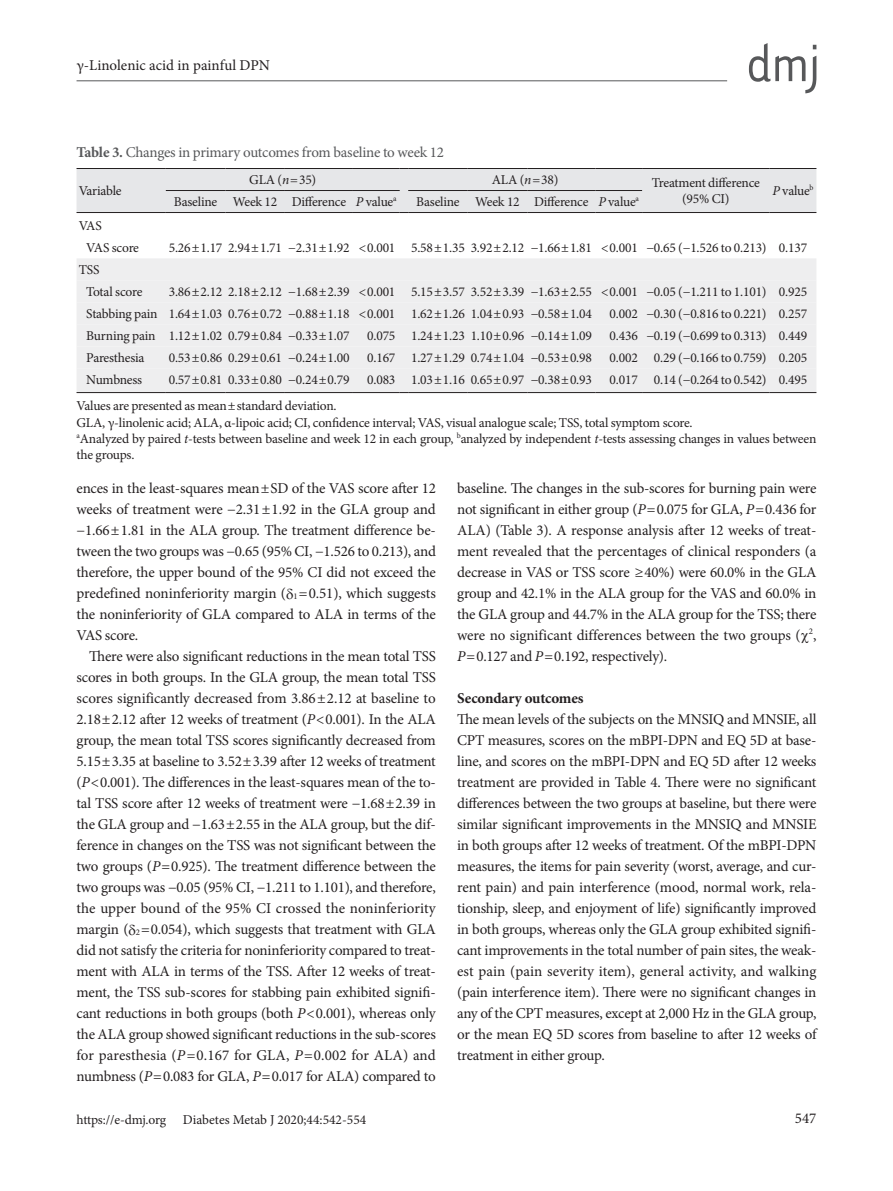
<style>
.page{position:relative;width:893px;height:1191px;background:#fff}
.page>*{position:absolute;margin:0;border:0;box-sizing:border-box;transform-origin:0 0}
.본문{font:15px/21px "Minion Pro";letter-spacing:-.01em;color:#231f20;text-align:justify}
.본문_0{font:15px/21px "Minion Pro";letter-spacing:-.02em;color:#231f20;text-align:justify}
.표제목그림{font:15px "Minion Pro";letter-spacing:-.02em;color:#57585a}
.소제목2{font:700 15px "Minion Pro";letter-spacing:-.01em;color:#231f20}
.표본문{font:13.5px/16.2px "Minion Pro";letter-spacing:-.015em;color:#231f20;text-align:center}
.s1{font-weight:700}
.s2{font-style:italic}
.s3{font-size:8.7px}
</style>
<div class="page">
<hr style="left:77px;top:80px;width:650px;height:1px;background:#57585a">
<svg style="left:749px;top:43px;width:67px;height:50px"></svg>
<div style="left:77px;top:258px;width:739px;height:22px;background:#eeeeef"></div>
<div style="left:77px;top:280px;width:739px;height:112px;background:#eeeeef"></div>
<hr style="left:77px;top:392px;width:89px;height:1px;background:#231f20">
<hr style="left:166px;top:392px;width:59px;height:1px;background:#231f20">
<hr style="left:225px;top:392px;width:60px;height:1px;background:#231f20">
<hr style="left:285px;top:392px;width:68px;height:1px;background:#231f20">
<hr style="left:353px;top:392px;width:47px;height:1px;background:#231f20">
<hr style="left:408px;top:392px;width:60px;height:1px;background:#231f20">
<hr style="left:468px;top:392px;width:59px;height:1px;background:#231f20">
<hr style="left:527px;top:392px;width:68px;height:1px;background:#231f20">
<hr style="left:595px;top:392px;width:47px;height:1px;background:#231f20">
<hr style="left:642px;top:392px;width:128px;height:1px;background:#231f20">
<hr style="left:770px;top:392px;width:46px;height:1px;background:#231f20">
<div style="left:77px;top:168px;width:739px;height:45px;background:#e6e7e9"></div>
<p class="본문" style="left:77px;top:55px;width:195px">γ-Linolenic acid in painful DPN</p>
<p class="표제목그림" style="left:77px;top:142px;width:369px"><span class="s1">Table 3.</span> Changes in primary outcomes from baseline to week 12</p>
<p class="표본문" style="left:79px;top:182px;width:45px">Variable</p>
<p class="표본문" style="left:249px;top:171px;width:69px">GLA (<span class="s2">n</span>=35)</p>
<p class="표본문" style="left:492px;top:171px;width:68px">ALA (<span class="s2">n</span>=38)</p>
<p class="표본문" style="left:652px;top:174px;width:110px">Treatment difference (95% CI)</p>
<p class="표본문" style="left:772px;top:182px;width:43px"><span class="s2">P</span> value<sup>b</sup></p>
<p class="표본문" style="left:174px;top:193px;width:45px">Baseline</p>
<p class="표본문" style="left:233px;top:193px;width:46px">Week 12</p>
<p class="표본문" style="left:292px;top:193px;width:56px">Difference</p>
<p class="표본문" style="left:356px;top:193px;width:42px"><span class="s2">P</span> value<sup>a</sup></p>
<p class="표본문" style="left:416px;top:193px;width:45px">Baseline</p>
<p class="표본문" style="left:475px;top:193px;width:46px">Week 12</p>
<p class="표본문" style="left:534px;top:193px;width:56px">Difference</p>
<p class="표본문" style="left:598px;top:193px;width:42px"><span class="s2">P</span> value<sup>a</sup></p>
<p class="표본문" style="left:79px;top:217px;width:25px">VAS</p>
<p class="표본문" style="left:86px;top:239px;width:54px">VAS score</p>
<p class="표본문" style="left:169px;top:239px;width:115px">5.26±1.17 2.94±1.71</p>
<p class="표본문" style="left:288px;top:239px;width:63px">−2.31±1.92</p>
<p class="표본문" style="left:359px;top:239px;width:38px">&lt;0.001</p>
<p class="표본문" style="left:411px;top:239px;width:115px">5.58±1.35 3.92±2.12</p>
<p class="표본문" style="left:531px;top:239px;width:63px">−1.66±1.81</p>
<p class="표본문" style="left:601px;top:239px;width:38px">&lt;0.001</p>
<p class="표본문" style="left:646px;top:239px;width:122px">−0.65 (−1.526 to 0.213)</p>
<p class="표본문" style="left:779px;top:239px;width:30px">0.137</p>
<p class="표본문" style="left:79px;top:261px;width:22px">TSS</p>
<p class="표본문" style="left:86px;top:283px;width:58px">Total score</p>
<p class="표본문" style="left:169px;top:283px;width:115px">3.86±2.12 2.18±2.12</p>
<p class="표본문" style="left:288px;top:283px;width:63px">−1.68±2.39</p>
<p class="표본문" style="left:359px;top:283px;width:38px">&lt;0.001</p>
<p class="표본문" style="left:411px;top:283px;width:115px">5.15±3.57 3.52±3.39</p>
<p class="표본문" style="left:531px;top:283px;width:63px">−1.63±2.55</p>
<p class="표본문" style="left:601px;top:283px;width:38px">&lt;0.001</p>
<p class="표본문" style="left:646px;top:283px;width:122px">−0.05 (−1.211 to 1.101)</p>
<p class="표본문" style="left:779px;top:283px;width:30px">0.925</p>
<p class="표본문" style="left:86px;top:305px;width:73px">Stabbing pain</p>
<p class="표본문" style="left:169px;top:305px;width:115px">1.64±1.03 0.76±0.72</p>
<p class="표본문" style="left:288px;top:305px;width:63px">−0.88±1.18</p>
<p class="표본문" style="left:359px;top:305px;width:38px">&lt;0.001</p>
<p class="표본문" style="left:411px;top:305px;width:115px">1.62±1.26 1.04±0.93</p>
<p class="표본문" style="left:531px;top:305px;width:63px">−0.58±1.04</p>
<p class="표본문" style="left:610px;top:305px;width:30px">0.002</p>
<p class="표본문" style="left:646px;top:305px;width:122px">−0.30 (−0.816 to 0.221)</p>
<p class="표본문" style="left:779px;top:305px;width:30px">0.257</p>
<p class="표본문" style="left:86px;top:327px;width:71px">Burning pain</p>
<p class="표본문" style="left:169px;top:327px;width:115px">1.12±1.02 0.79±0.84</p>
<p class="표본문" style="left:288px;top:327px;width:63px">−0.33±1.07</p>
<p class="표본문" style="left:367px;top:327px;width:30px">0.075</p>
<p class="표본문" style="left:411px;top:327px;width:115px">1.24±1.23 1.10±0.96</p>
<p class="표본문" style="left:531px;top:327px;width:63px">−0.14±1.09</p>
<p class="표본문" style="left:610px;top:327px;width:30px">0.436</p>
<p class="표본문" style="left:646px;top:327px;width:122px">−0.19 (−0.699 to 0.313)</p>
<p class="표본문" style="left:779px;top:327px;width:30px">0.449</p>
<p class="표본문" style="left:86px;top:349px;width:60px">Paresthesia</p>
<p class="표본문" style="left:169px;top:349px;width:115px">0.53±0.86 0.29±0.61</p>
<p class="표본문" style="left:288px;top:349px;width:63px">−0.24±1.00</p>
<p class="표본문" style="left:367px;top:349px;width:30px">0.167</p>
<p class="표본문" style="left:411px;top:349px;width:115px">1.27±1.29 0.74±1.04</p>
<p class="표본문" style="left:531px;top:349px;width:63px">−0.53±0.98</p>
<p class="표본문" style="left:610px;top:349px;width:30px">0.002</p>
<p class="표본문" style="left:654px;top:349px;width:114px">0.29 (−0.166 to 0.759)</p>
<p class="표본문" style="left:779px;top:349px;width:30px">0.205</p>
<p class="표본문" style="left:86px;top:371px;width:57px">Numbness</p>
<p class="표본문" style="left:169px;top:371px;width:115px">0.57±0.81 0.33±0.80</p>
<p class="표본문" style="left:288px;top:371px;width:63px">−0.24±0.79</p>
<p class="표본문" style="left:367px;top:371px;width:30px">0.083</p>
<p class="표본문" style="left:411px;top:371px;width:115px">1.03±1.16 0.65±0.97</p>
<p class="표본문" style="left:531px;top:371px;width:63px">−0.38±0.93</p>
<p class="표본문" style="left:610px;top:371px;width:30px">0.017</p>
<p class="표본문" style="left:654px;top:371px;width:114px">0.14 (−0.264 to 0.542)</p>
<p class="표본문" style="left:779px;top:371px;width:30px">0.495</p>
<p class="표본문" style="left:77px;top:398px;width:262px">Values are presented as mean±standard deviation.</p>
<p class="표본문" style="left:77px;top:414px;width:618px">GLA, γ-linolenic acid; ALA, α-lipoic acid; CI, confidence interval; VAS, visual analogue scale; TSS, total symptom score.</p>
<p class="표본문" style="left:77px;top:430px;width:741px;text-align:left"><sup>a</sup>Analyzed by paired <span class="s2">t</span>-tests between baseline and week 12 in each group, <sup>b</sup>analyzed by independent <span class="s2">t</span>-tests assessing changes in values between the groups.</p>
<p class="본문" style="left:77px;top:478px;width:361px">ences in the least-squares mean±SD of the VAS score after 12 weeks of treatment were −2.31±1.92 in the GLA group and −1.66±1.81 in the ALA group. The treatment difference be&shy;tween the two groups was −0.65 (95% CI, −1.526 to 0.213), and therefore, the upper bound of the 95% CI did not exceed the predefined noninferiority margin ( <span class="s3">1</span>=0.51), which suggests the noninferiority of GLA compared to ALA in terms of the VAS score.</p>
<p class="본문" style="left:77px;top:646px;width:361px;text-indent:13px">There were also significant reductions in the mean total TSS scores in both groups. In the GLA group, the mean total TSS scores significantly decreased from 3.86±2.12 at baseline to 2.18±2.12 after 12 weeks of treatment (<span class="s2">P</span>&lt;0.001). In the ALA group, the mean total TSS scores significantly decreased from 5.15±3.35 at baseline to 3.52±3.39 after 12 weeks of treatment (<span class="s2">P</span>&lt;0.001). The differences in the least-squares mean of the to&shy;tal TSS score after 12 weeks of treatment were −1.68±2.39 in the GLA group and −1.63±2.55 in the ALA group, but the dif&shy;ference in changes on the TSS was not significant between the two groups (<span class="s2">P</span>=0.925). The treatment difference between the two groups was −0.05 (95% CI, −1.211 to 1.101), and therefore, the upper bound of the 95% CI crossed the noninferiority margin ( <span class="s3">2</span>=0.054), which suggests that treatment with GLA did not satisfy the criteria for noninferiority compared to treat&shy;ment with ALA in terms of the TSS. After 12 weeks of treat&shy;ment, the TSS sub-scores for stabbing pain exhibited signifi&shy;cant reductions in both groups (both <span class="s2">P</span>&lt;0.001), whereas only the ALA group showed significant reductions in the sub-scores for paresthesia (<span class="s2">P</span>=0.167 for GLA, <span class="s2">P</span>=0.002 for ALA) and numbness (<span class="s2">P</span>=0.083 for GLA, <span class="s2">P</span>=0.017 for ALA) compared to</p>
<p class="본문" style="left:457px;top:478px;width:361px">baseline. The changes in the sub-scores for burning pain were not significant in either group (<span class="s2">P</span>=0.075 for GLA, <span class="s2">P</span>=0.436 for ALA) (Table 3). A response analysis after 12 weeks of treat&shy;ment revealed that the percentages of clinical responders (a decrease in VAS or TSS score ≥40%) were 60.0% in the GLA group and 42.1% in the ALA group for the VAS and 60.0% in the GLA group and 44.7% in the ALA group for the TSS; there were no significant differences between the two groups ( <sup>2</sup>, <span class="s2">P</span>=0.127 and <span class="s2">P</span>=0.192, respectively).</p>
<p class="소제목2" style="left:457px;top:688px;width:128px">Secondary outcomes</p>
<p class="본문_0" style="left:457px;top:709px;width:361px">The mean levels of the subjects on the MNSIQ and MNSIE, all CPT measures, scores on the mBPI-DPN and EQ 5D at base&shy;line, and scores on the mBPI-DPN and EQ 5D after 12 weeks treatment are provided in Table 4. There were no significant differences between the two groups at baseline, but there were similar significant improvements in the MNSIQ and MNSIE in both groups after 12 weeks of treatment. Of the mBPI-DPN measures, the items for pain severity (worst, average, and cur&shy;rent pain) and pain interference (mood, normal work, rela&shy;tionship, sleep, and enjoyment of life) significantly improved in both groups, whereas only the GLA group exhibited signifi&shy;cant improvements in the total number of pain sites, the weak&shy;est pain (pain severity item), general activity, and walking (pain interference item). There were no significant changes in any of the CPT measures, except at 2,000 Hz in the GLA group, or the mean EQ 5D scores from baseline to after 12 weeks of treatment in either group.</p>
<p class="표본문" style="left:77px;top:1111px;width:291px">https://e-dmj.org Diabetes Metab J 2020;44:542-554</p>
<p class="본문" style="left:795px;top:1107px;width:23px">547</p>
</div>
